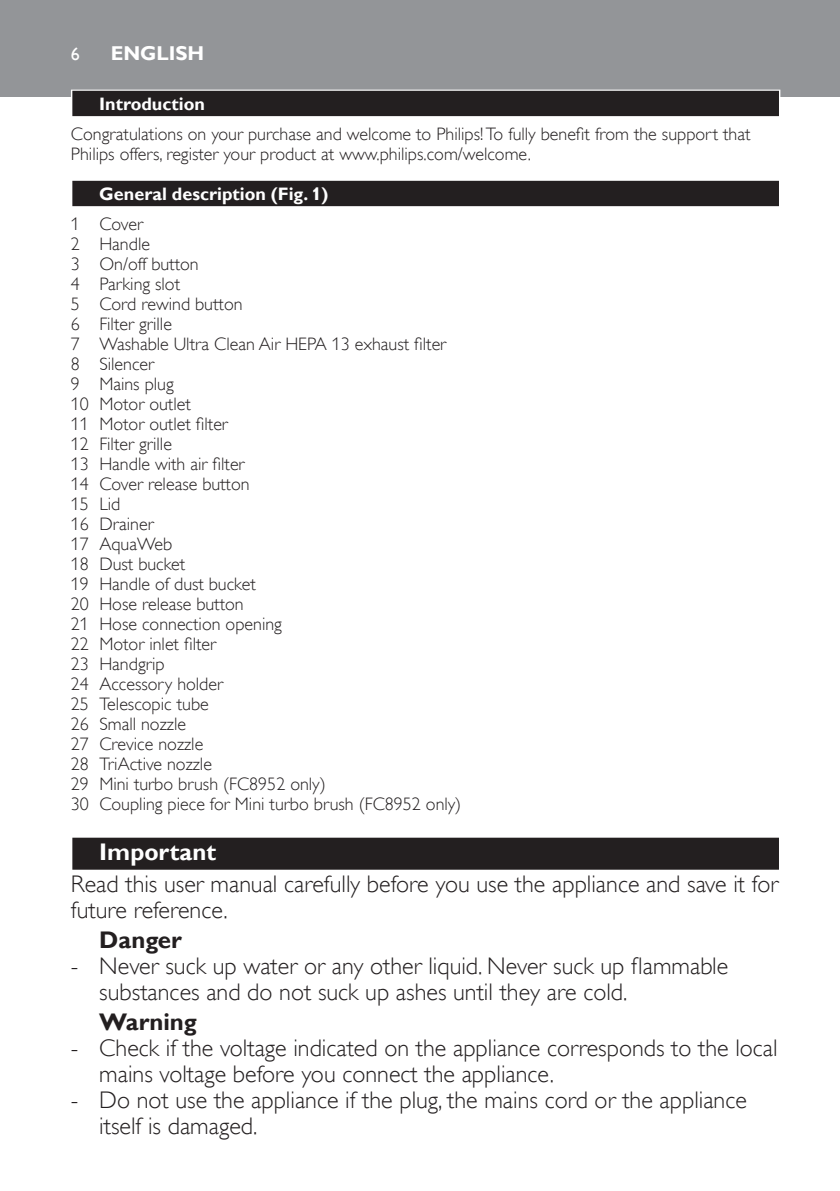
<style>
.page{position:relative;width:840px;height:1191px;background:#fff}
.page>*{position:absolute;margin:0;border:0;box-sizing:border-box;transform-origin:0 0}
.t1{font:24px/26px "Gill Sans Alt One WGL Light";color:#231f20}
.t2{font:700 24px "Gill Sans Alt One WGL";color:#231f20}
.t3{font:700 24px "Gill Sans Alt One WGL";color:#fff}
.t4{font:700 20px "Gill Sans Alt One WGL";color:#fff}
.t5{font:18px/20px "Gill Sans Alt One WGL Light";color:#231f20}
.t6{font:700 18px "Gill Sans Alt One WGL";color:#fff}
.t7{font:18px "Gill Sans Alt One WGL";color:#fff}
</style>
<div class="page">
<div style="left:0;top:0;width:839px;height:96px;background:#939598"></div>
<div style="left:71px;top:90px;width:709px;height:28px;background:#e4e3e3"></div>
<div style="left:72px;top:91px;width:706px;height:25px;background:#231f20"></div>
<div style="left:71px;top:180px;width:709px;height:28px;background:#dbdadb"></div>
<div style="left:72px;top:181px;width:706px;height:25px;background:#231f20"></div>
<div style="left:72px;top:837px;width:706px;height:32px;background:#231f20"></div>
<p class="t7" style="left:71px;top:42px;width:10px">6</p>
<p class="t4" style="left:111px;top:40px;width:95px">English</p>
<p class="t6" style="left:99px;top:92px;width:107px">I ntroduction</p>
<p class="t5" style="left:71px;top:124px;width:680px">Congratulations on your purchase and welcome to Philips! To fully benefit from the support that<br>Philips offers, register your product at www.philips.com/welcome.</p>
<p class="t6" style="left:99px;top:182px;width:230px">General description (Fig. 1)</p>
<p class="t5" style="left:71px;top:214px;width:391px">1 Cover<br>2 Handle<br>3 On/off button<br>4 Parking slot<br>5 Cord rewind button<br>6 Filter grille<br>7 Washable Ultra Clean Air HEPA 13 exhaust filter<br>8 Silencer<br>9 Mains plug<br>10 Motor outlet<br>11 Motor outlet filter<br>12 Filter grille<br>13 Handle with air filter<br>14 Cover release button<br>15 Lid<br>16 Drainer<br>17 AquaWeb<br>18 Dust bucket<br>19 Handle of dust bucket<br>20 Hose release button<br>21 Hose connection opening<br>22 Motor inlet filter<br>23 Handgrip<br>24 Accessory holder<br>25 Telescopic tube<br>26 Small nozzle<br>27 Crevice nozzle<br>28 TriActive nozzle<br>29 Mini turbo brush (FC8952 only)<br>30 Coupling piece for Mini turbo brush (FC8952 only)</p>
<h1 class="t3" style="left:99px;top:836px;width:118px">I mportant</h1>
<h1 class="t1" style="left:71px;top:871px;width:708px">Read this user manual carefully before you use the appliance and save it for future reference.</h1>
<h1 class="t2" style="left:99px;top:923px;width:84px">Danger</h1>
<h1 class="t1" style="left:99px;top:953px;width:630px;text-indent:-28px">- Never suck up water or any other liquid. Never suck up flammable substances and do not suck up ashes until they are cold.</h1>
<h1 class="t2" style="left:99px;top:1005px;width:99px">Warning</h1>
<h1 class="t1" style="left:99px;top:1035px;width:679px;text-indent:-28px">- Check if the voltage indicated on the appliance corresponds to the local mains voltage before you connect the appliance.</h1>
<h1 class="t1" style="left:99px;top:1087px;width:648px;text-indent:-28px">- Do not use the appliance if the plug, the mains cord or the appliance itself is damaged.</h1>
</div>
